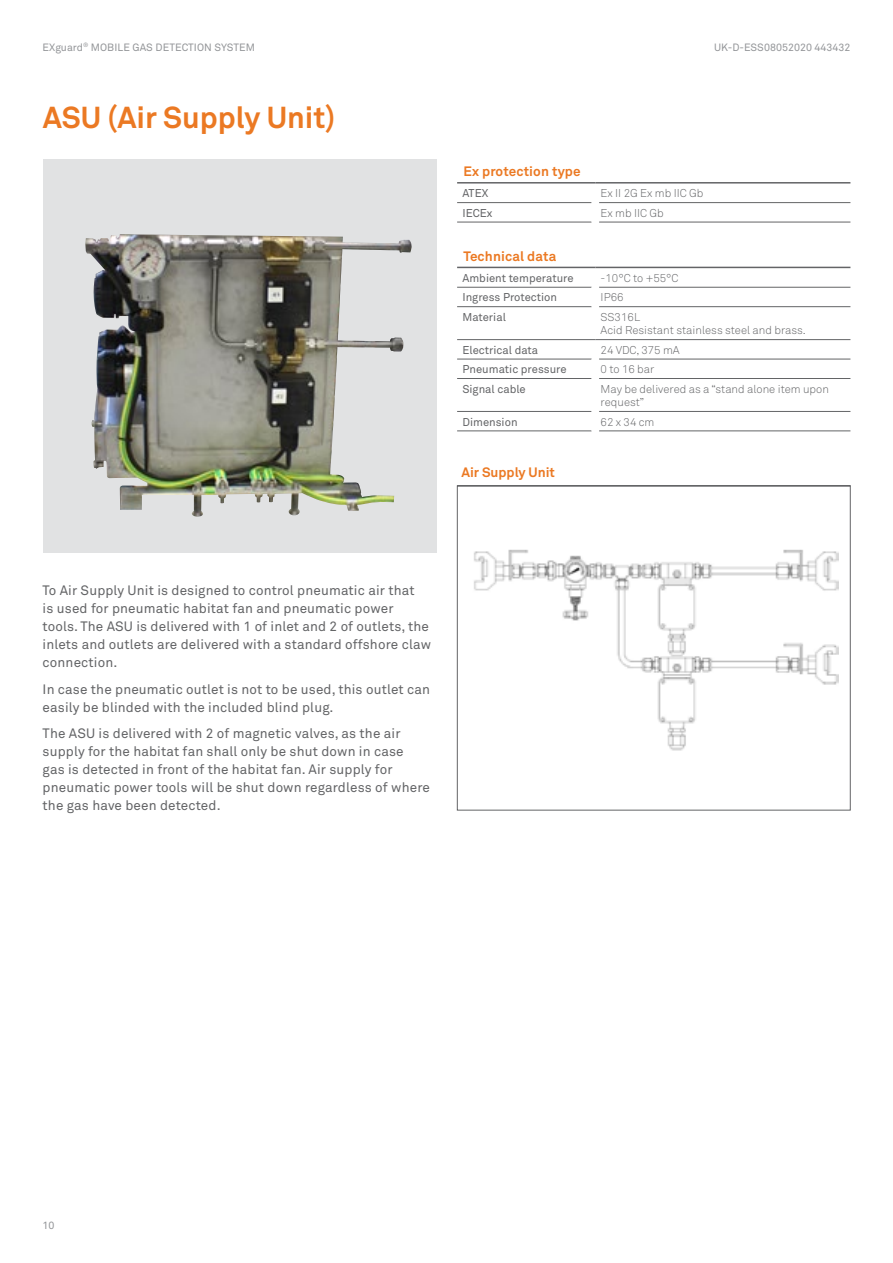
<style>
.page{position:relative;width:893px;height:1263px;background:#fff}
.page>*{position:absolute;margin:0;border:0;box-sizing:border-box;transform-origin:0 0}
.t1{font:700 30px "Akkurat Pro";color:#eb7923}
.t2{font:13.5px/18px "Akkurat Pro";letter-spacing:.01em;color:#636466}
.t3{font:700 13.5px "Akkurat Pro";letter-spacing:.01em;color:#eb7923}
.t4{font:300 11.25px/13.5px "Akkurat Pro";color:#636466}
.t5{font:11.25px "Akkurat Pro";color:#636466}
.t6{font:10.5px "Akkurat Pro";color:#939598}
</style>
<div class="page">
<div style="left:43px;top:159px;width:393px;height:394px;background:#e1e2e3"></div>
<img style="left:85px;top:235px;width:309px;height:282px">
<hr style="left:457px;top:182px;width:138px;height:2px;background:#636466">
<hr style="left:595px;top:182px;width:255px;height:2px;background:#636466">
<hr style="left:457px;top:202px;width:135px;height:1px;background:#636466">
<hr style="left:599px;top:202px;width:251px;height:1px;background:#636466">
<hr style="left:457px;top:222px;width:135px;height:1px;background:#636466">
<hr style="left:599px;top:222px;width:251px;height:1px;background:#636466">
<hr style="left:457px;top:267px;width:138px;height:1px;background:#636466">
<hr style="left:595px;top:267px;width:255px;height:1px;background:#636466">
<hr style="left:457px;top:411px;width:135px;height:1px;background:#636466">
<hr style="left:457px;top:430px;width:135px;height:1px;background:#636466">
<hr style="left:599px;top:411px;width:251px;height:1px;background:#636466">
<hr style="left:599px;top:430px;width:251px;height:1px;background:#636466">
<hr style="left:457px;top:287px;width:135px;height:1px;background:#636466">
<hr style="left:599px;top:287px;width:251px;height:1px;background:#636466">
<hr style="left:457px;top:306px;width:135px;height:1px;background:#636466">
<hr style="left:599px;top:306px;width:251px;height:1px;background:#636466">
<hr style="left:457px;top:339px;width:138px;height:1px;background:#636466">
<hr style="left:595px;top:339px;width:255px;height:1px;background:#636466">
<hr style="left:457px;top:359px;width:135px;height:1px;background:#636466">
<hr style="left:599px;top:359px;width:251px;height:1px;background:#636466">
<hr style="left:457px;top:378px;width:135px;height:1px;background:#636466">
<hr style="left:599px;top:378px;width:251px;height:1px;background:#636466">
<div style="left:457px;top:486px;width:393px;height:324px;background:#fff;border:1px solid #636466"></div>
<hr style="left:457px;top:485px;width:393px;height:1px;background:#636466">
<img style="left:474px;top:549px;width:364px;height:202px">
<p class="t6" style="left:43px;top:41px;width:214px">EXguard<sup>®</sup> MOBILE GAS DETECTION SYSTEM</p>
<p class="t6" style="left:714px;top:41px;width:138px">UK-D-ESS08052020 443432</p>
<h1 class="t1" style="left:43px;top:99px;width:294px">ASU (Air Supply Unit)</h1>
<p class="t3" style="left:463px;top:163px;width:119px">Ex protection type</p>
<p class="t5" style="left:462px;top:187px;width:27px">ATEX</p>
<p class="t4" style="left:601px;top:187px;width:104px">Ex II 2G Ex mb IIC Gb</p>
<p class="t5" style="left:462px;top:206px;width:32px">IECEx</p>
<p class="t4" style="left:601px;top:206px;width:65px">Ex mb IIC Gb</p>
<p class="t3" style="left:463px;top:248px;width:94px">Technical data</p>
<p class="t5" style="left:462px;top:271px;width:113px">Ambient temperature</p>
<p class="t4" style="left:601px;top:271px;width:79px">-10°C to +55°C</p>
<p class="t5" style="left:462px;top:291px;width:96px">Ingress Protection</p>
<p class="t4" style="left:601px;top:291px;width:25px">IP66</p>
<p class="t5" style="left:462px;top:310px;width:45px">Material</p>
<p class="t4" style="left:601px;top:310px;width:207px">SS316L<br>Acid Resistant stainless steel and brass.</p>
<p class="t5" style="left:462px;top:343px;width:77px">Electrical data</p>
<p class="t4" style="left:601px;top:343px;width:81px">24 VDC, 375 mA</p>
<p class="t5" style="left:462px;top:363px;width:106px">Pneumatic pressure</p>
<p class="t4" style="left:601px;top:362px;width:55px">0 to 16 bar</p>
<p class="t5" style="left:462px;top:382px;width:65px">Signal cable</p>
<p class="t4" style="left:601px;top:382px;width:230px">May be delivered as a “stand alone item upon request”</p>
<p class="t5" style="left:462px;top:415px;width:57px">Dimension</p>
<p class="t4" style="left:601px;top:415px;width:55px">62 x 34 cm</p>
<p class="t3" style="left:461px;top:464px;width:95px">Air Supply Unit</p>
<p class="t2" style="left:43px;top:582px;width:390px">To Air Supply Unit is designed to control pneumatic air that<br>is used for pneumatic habitat fan and pneumatic power tools. The ASU is delivered with 1 of inlet and 2 of outlets, the inlets and outlets are delivered with a standard offshore claw connection.</p>
<p class="t2" style="left:43px;top:680px;width:389px">In case the pneumatic outlet is not to be used, this outlet can easily be blinded with the included blind plug.</p>
<p class="t2" style="left:43px;top:725px;width:389px">The ASU is delivered with 2 of magnetic valves, as the air supply for the habitat fan shall only be shut down in case<br>gas is detected in front of the habitat fan. Air supply for pneumatic power tools will be shut down regardless of where the gas have been detected.</p>
<p class="t6" style="left:42px;top:1219px;width:13px">10</p>
</div>
